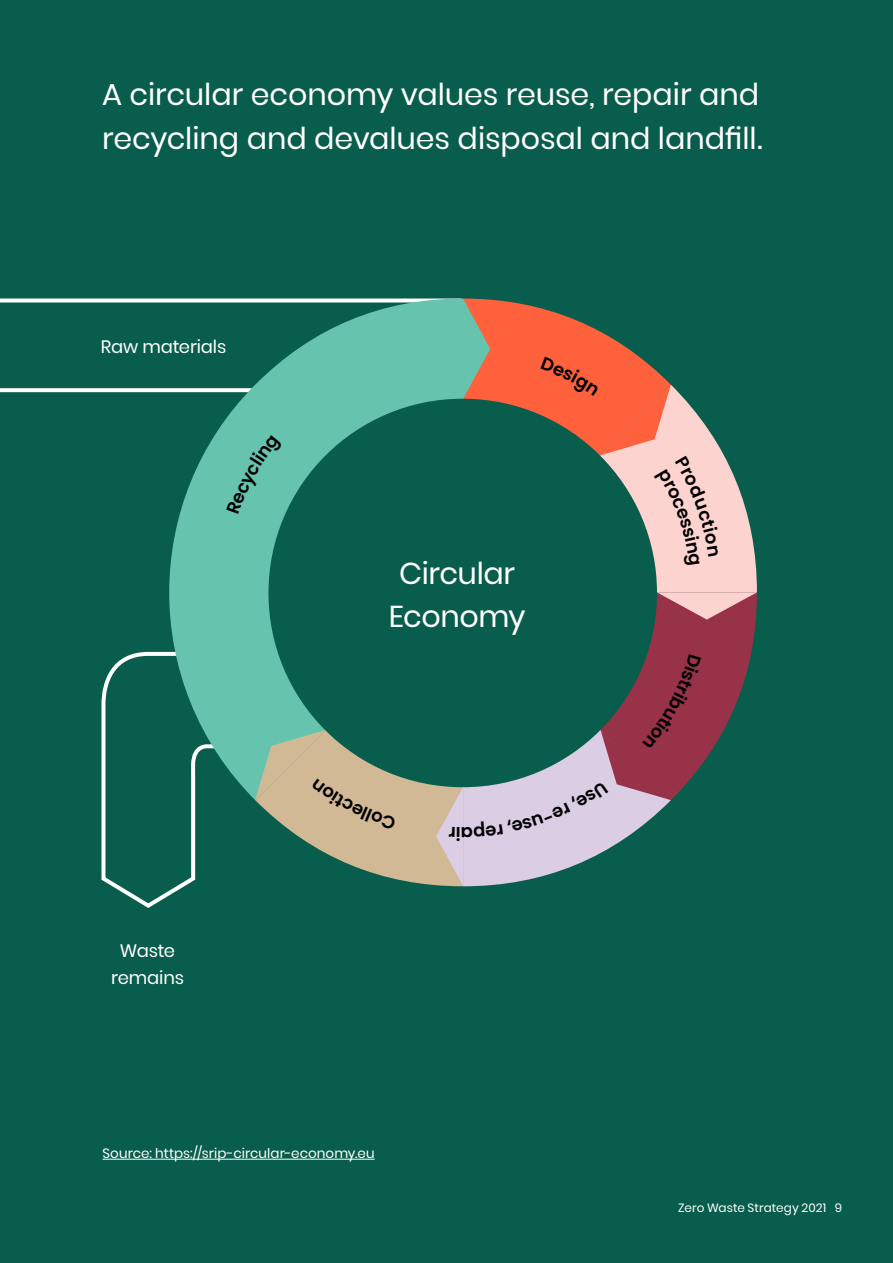
<style>
.page{position:relative;width:893px;height:1263px;background:#095d4c}
.page>*{position:absolute;margin:0;border:0;box-sizing:border-box;transform-origin:0 0}
.t1{font:30.15px/43.5px "Poppins";color:#fff}
.t2{font:18px "Poppins";letter-spacing:-.01em;color:#fff}
.t3{font:600 18px "Poppins";color:#000}
.t4{font:13.5px "Poppins";letter-spacing:.005em;color:#fff}
.t5{font:12px "Poppins";color:#fff}
</style>
<div class="page">
<svg style="left:101px;top:652px;width:95px;height:256px"></svg>
<svg style="left:0;top:298px;width:467px;height:95px"></svg>
<svg style="left:141px;top:299px;width:322px;height:501px;fill:#66c4ae"></svg>
<svg style="left:255px;top:592px;width:181px;height:294px"></svg>
<svg style="left:647px;top:607px;width:109px;height:158px;fill:#983248"></svg>
<svg style="left:671px;top:445px;width:86px;height:147px;fill:#fcd3cf"></svg>
<svg style="left:476px;top:299px;width:195px;height:293px;fill:#ff613d"></svg>
<div style="left:268px;top:399px;width:389px;height:388px;background:#095d4c;border-radius:50%"></div>
<hr style="left:103px;top:1159px;width:272px;height:1px;background:#fff">
<svg style="left:657px;top:592px;width:100px;height:28px;background:#c7818a"></svg>
<svg style="left:463px;top:299px;width:27px;height:100px;background:#b19276"></svg>
<div style="left:226px;top:435px;width:57px;height:79px;background:#66c4ae"></div>
<svg style="left:541px;top:357px;width:177px;height:209px"></svg>
<svg style="left:436px;top:654px;width:265px;height:232px"></svg>
<svg style="left:255px;top:730px;width:141px;height:100px"></svg>
<p class="t1" style="left:102px;top:73px;width:662px">A circular economy values reuse, repair and recycling and devalues disposal and landfill.</p>
<p class="t2" style="left:101px;top:336px;width:127px">Raw materials</p>
<p class="t1" style="left:389px;top:551px;width:138px;text-align:center">Circular<br>Economy</p>
<p class="t2" style="left:120px;top:940px;width:57px">Waste</p>
<p class="t2" style="left:111px;top:967px;width:74px">remains</p>
<p class="t4" style="left:103px;top:1145px;width:274px">Source: https://srip-circular-economy.eu</p>
<p class="t3" style="left:461px;top:844px;width:7px;rotate:-180deg">i</p>
<p class="t5" style="left:678px;top:1201px;width:165px">Zero Waste Strategy 2021 9</p>
</div>
